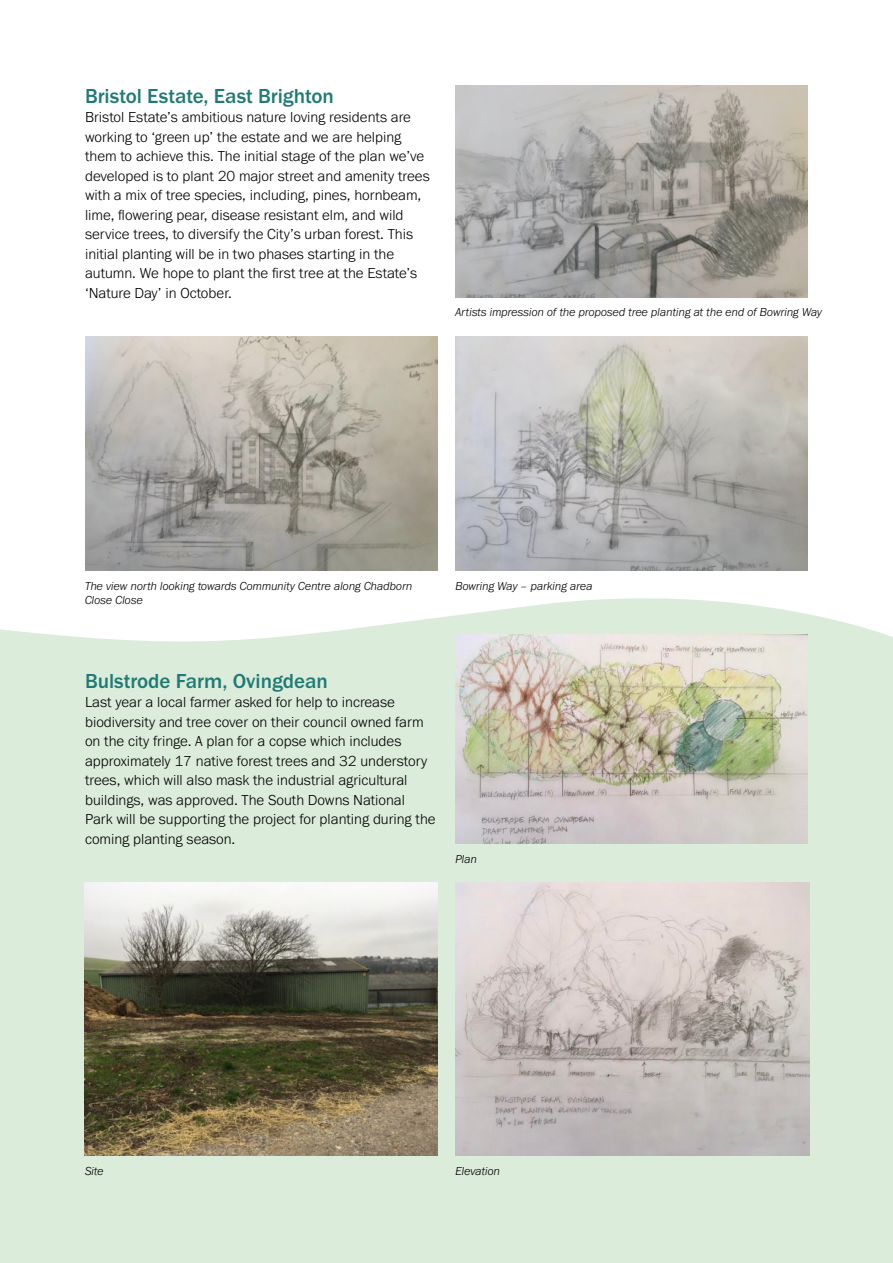
<style>
.page{position:relative;width:893px;height:1263px;background:#fff}
.page>*{position:absolute;margin:0;border:0;box-sizing:border-box;transform-origin:0 0}
.t1{font:500 21px "Franklin Gothic URW";color:#1f7a75}
.t2{font:300 15px/19.5px "Franklin Gothic URW";color:#000}
.t3{font:italic 300 12px "Franklin Gothic URW";color:#000}
</style>
<div class="page">
<div style="left:0;top:598px;width:893px;height:665px;background:#dbecda"></div>
<img style="left:455px;top:85px;width:353px;height:213px">
<img style="left:455px;top:337px;width:353px;height:234px">
<img style="left:85px;top:337px;width:352px;height:234px">
<img style="left:85px;top:883px;width:352px;height:273px">
<img style="left:455px;top:635px;width:353px;height:209px">
<img style="left:455px;top:883px;width:354px;height:273px">
<h1 class="t1" style="left:85px;top:83px;width:250px">Bristol Estate, East Brighton</h1>
<p class="t2" style="left:85px;top:107px;width:346px">Bristol Estate’s ambitious nature loving residents are working to ‘green up’ the estate and we are helping them to achieve this. The initial stage of the plan we’ve developed is to plant 20 major street and amenity trees with a mix of tree species, including, pines, hornbeam, lime, flowering pear, disease resistant elm, and wild service trees, to diversify the City’s urban forest. This initial planting will be in two phases starting in the autumn. We hope to plant the first tree at the Estate’s ‘Nature Day’ in October.</p>
<p class="t3" style="left:455px;top:305px;width:368px">Artists impression of the proposed tree planting at the end of Bowring Way</p>
<p class="t3" style="left:85px;top:579px;width:329px">The view north looking towards Community Centre along Chadborn</p>
<p class="t3" style="left:455px;top:579px;width:139px">Bowring Way – parking area</p>
<p class="t3" style="left:85px;top:592px;width:59px">Close Close</p>
<h1 class="t1" style="left:85px;top:668px;width:244px">Bulstrode Farm, Ovingdean</h1>
<p class="t2" style="left:85px;top:692px;width:352px">Last year a local farmer asked for help to increase biodiversity and tree cover on their council owned farm on the city fringe. A plan for a copse which includes approximately 17 native forest trees and 32 understory trees, which will also mask the industrial agricultural buildings, was approved. The South Downs National Park will be supporting the project for planting during the coming planting season.</p>
<p class="t3" style="left:455px;top:852px;width:23px">Plan</p>
<p class="t3" style="left:85px;top:1164px;width:20px">Site</p>
<p class="t3" style="left:455px;top:1164px;width:46px">Elevation</p>
</div>
